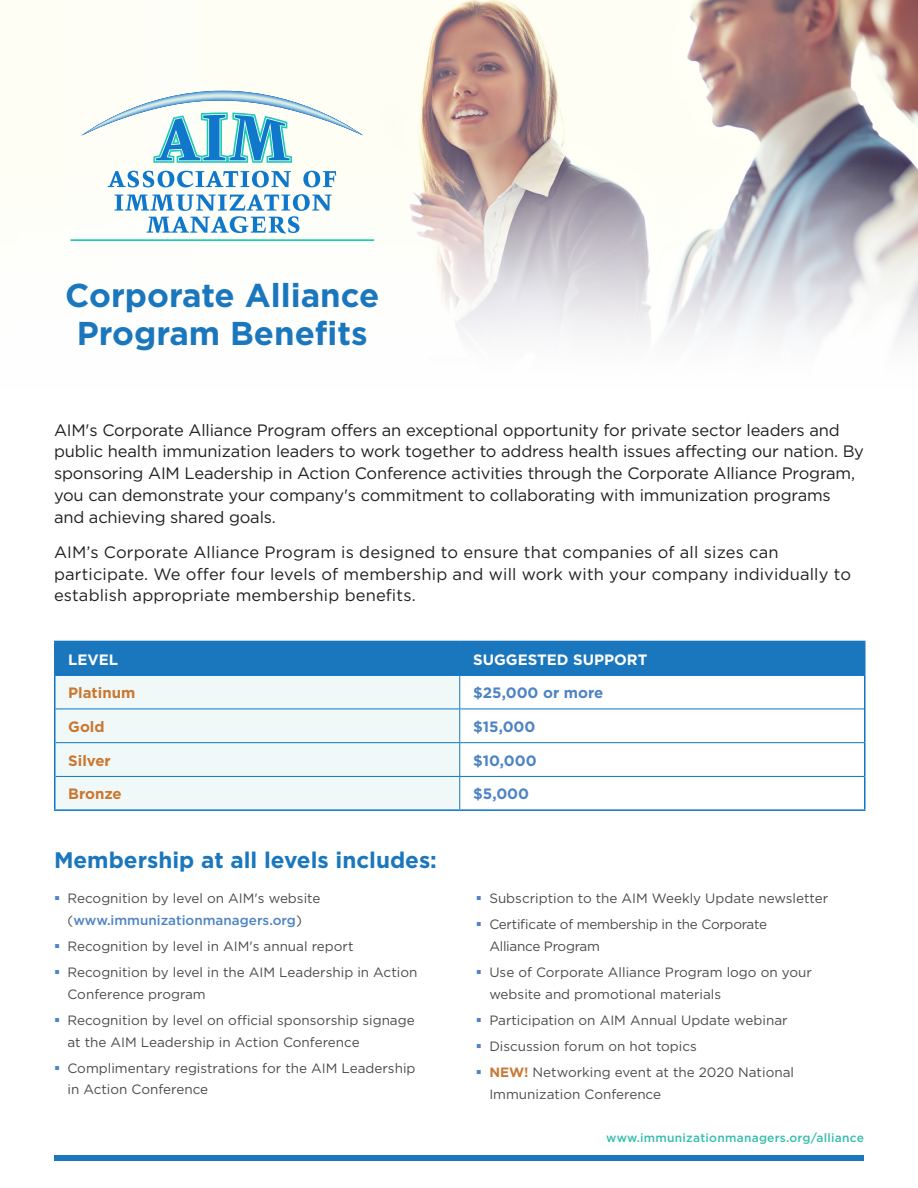
<style>
.page{position:relative;width:918px;height:1188px;background:#fff}
.page>*{position:absolute;margin:0;border:0;box-sizing:border-box;transform-origin:0 0}
.t1{font:700 33px/37.5px "Gotham";color:#1b77bd;text-align:center}
.t2{font:700 22.5px "Gotham";color:#1b77bd}
.t3{font:16.5px/21.8px "Gotham";letter-spacing:-.01em;color:#231f20}
.t4{font:16.5px/21.8px "Gotham";letter-spacing:.01em;color:#231f20}
.t5{font:700 15px "Gotham";color:#4e84c4}
.t6{font:700 15px "Gotham";color:#c97831}
.t7{font:700 15px "Gotham";color:#fff}
.t8{font:13.5px/21.8px "Gotham";color:#4b4c4d}
.t9{font:13.5px/21.8px "Gotham";letter-spacing:-.02em;color:#4b4c4d}
.t10{font:500 12px "Gotham";letter-spacing:.02em;color:#38beac}
.s1{font-weight:500;color:#4e84c4}
.s2{font-weight:700;color:#c97831}
</style>
<div class="page">
<img style="left:557px;top:0;width:361px;height:161px">
<svg style="left:0;top:0;width:557px;height:161px;fill:#fefef4"></svg>
<div style="left:56px;top:642px;width:808px;height:32px;background:#1b77bd"></div>
<div style="left:56px;top:676px;width:403px;height:133px;background:#f1f9f8"></div>
<hr style="left:54px;top:642px;width:2px;height:32px;background:#1b77bd">
<hr style="left:54px;top:641px;width:406px;height:1px;background:#1b77bd">
<hr style="left:460px;top:641px;width:406px;height:1px;background:#1b77bd">
<hr style="left:459px;top:642px;width:1px;height:32px;background:#1b77bd">
<hr style="left:864px;top:642px;width:2px;height:32px;background:#1b77bd">
<hr style="left:54px;top:674px;width:406px;height:2px;background:#0c75c6">
<hr style="left:54px;top:676px;width:2px;height:33px;background:#0c75c6">
<hr style="left:460px;top:674px;width:406px;height:2px;background:#0c75c6">
<hr style="left:864px;top:676px;width:2px;height:33px;background:#0c75c6">
<hr style="left:54px;top:709px;width:2px;height:34px;background:#0c75c6">
<hr style="left:864px;top:709px;width:2px;height:34px;background:#0c75c6">
<hr style="left:54px;top:743px;width:2px;height:33px;background:#0c75c6">
<hr style="left:864px;top:743px;width:2px;height:33px;background:#0c75c6">
<hr style="left:54px;top:776px;width:2px;height:33px;background:#0c75c6">
<hr style="left:864px;top:776px;width:2px;height:33px;background:#0c75c6">
<hr style="left:54px;top:809px;width:406px;height:2px;background:#0c75c6">
<hr style="left:460px;top:809px;width:406px;height:2px;background:#0c75c6">
<hr style="left:459px;top:676px;width:1px;height:33px;background:#1b77bd">
<hr style="left:459px;top:709px;width:1px;height:33px;background:#1b77bd">
<hr style="left:459px;top:743px;width:1px;height:33px;background:#1b77bd">
<hr style="left:459px;top:777px;width:1px;height:32px;background:#1b77bd">
<hr style="left:56px;top:709px;width:404px;height:1px;background:#0c75c6">
<hr style="left:460px;top:709px;width:404px;height:1px;background:#0c75c6">
<hr style="left:56px;top:742px;width:404px;height:1px;background:#0c75c6">
<hr style="left:460px;top:742px;width:404px;height:1px;background:#0c75c6">
<hr style="left:56px;top:776px;width:404px;height:1px;background:#0c75c6">
<hr style="left:460px;top:776px;width:404px;height:1px;background:#0c75c6">
<div style="left:54px;top:1156px;width:810px;height:5px;background:#1b77bd"></div>
<svg style="left:0;top:161px;width:918px;height:180px;fill:#fcfdf5"></svg>
<svg style="left:115px;top:194px;width:217px;height:40px"></svg>
<svg style="left:108px;top:171px;width:183px;height:16px"></svg>
<svg style="left:303px;top:171px;width:33px;height:16px"></svg>
<svg style="left:81px;top:91px;width:282px;height:72px"></svg>
<hr style="left:70px;top:239px;width:304px;height:2px;background:#1dcbb4">
<p class="t1" style="left:65px;top:276px;width:316px">Corporate Alliance<br>Program Benefits</p>
<p class="t3" style="left:54px;top:419px;width:812px">AIM's Corporate Alliance Program offers an exceptional opportunity for private sector leaders and public health immunization leaders to work together to address health issues affecting our nation. By sponsoring AIM Leadership in Action Conference activities through the Corporate Alliance Program, you can demonstrate your company's commitment to collaborating with immunization programs and achieving shared goals.</p>
<p class="t4" style="left:54px;top:541px;width:799px">AIM’s Corporate Alliance Program is designed to ensure that companies of all sizes can participate. We offer four levels of membership and will work with your company individually to establish appropriate membership benefits.</p>
<p class="t7" style="left:68px;top:651px;width:51px">LEVEL</p>
<p class="t7" style="left:473px;top:651px;width:176px">SUGGESTED SUPPORT</p>
<p class="t6" style="left:68px;top:684px;width:69px">Platinum</p>
<p class="t5" style="left:473px;top:684px;width:132px">$25,000 or more</p>
<p class="t6" style="left:68px;top:718px;width:38px">Gold</p>
<p class="t5" style="left:473px;top:718px;width:64px">$15,000</p>
<p class="t6" style="left:68px;top:752px;width:44px">Silver</p>
<p class="t5" style="left:473px;top:752px;width:65px">$10,000</p>
<p class="t6" style="left:68px;top:785px;width:55px">Bronze</p>
<p class="t5" style="left:473px;top:785px;width:57px">$5,000</p>
<p class="t2" style="left:54px;top:847px;width:384px">Membership at all levels includes:</p>
<p class="t8" style="left:68px;top:887px;width:254px">Recognition by level on AIM's website (<span class="s1">www.immunizationmanagers.org</span>)</p>
<p class="t8" style="left:68px;top:935px;width:287px">Recognition by level in AIM's annual report</p>
<p class="t8" style="left:68px;top:961px;width:351px">Recognition by level in the AIM Leadership in Action<br>Conference program</p>
<p class="t8" style="left:68px;top:1009px;width:349px">Recognition by level on official sponsorship signage at the AIM Leadership in Action Conference</p>
<p class="t8" style="left:68px;top:1057px;width:350px">Complimentary registrations for the AIM Leadership in Action Conference</p>
<p class="t8" style="left:489px;top:887px;width:340px">Subscription to the AIM Weekly Update newsletter</p>
<p class="t9" style="left:489px;top:914px;width:279px">Certificate of membership in the Corporate<br>Alliance Program</p>
<p class="t8" style="left:489px;top:961px;width:324px">Use of Corporate Alliance Program logo on your website and promotional materials</p>
<p class="t8" style="left:489px;top:1009px;width:300px">Participation on AIM Annual Update webinar</p>
<p class="t8" style="left:489px;top:1035px;width:209px">Discussion forum on hot topics</p>
<p class="t8" style="left:489px;top:1061px;width:306px"><span class="s2">NEW!</span> Networking event at the 2020 National<br>Immunization Conference</p>
<p class="t10" style="left:606px;top:1130px;width:259px">www.immunizationmanagers.org/alliance</p>
</div>
